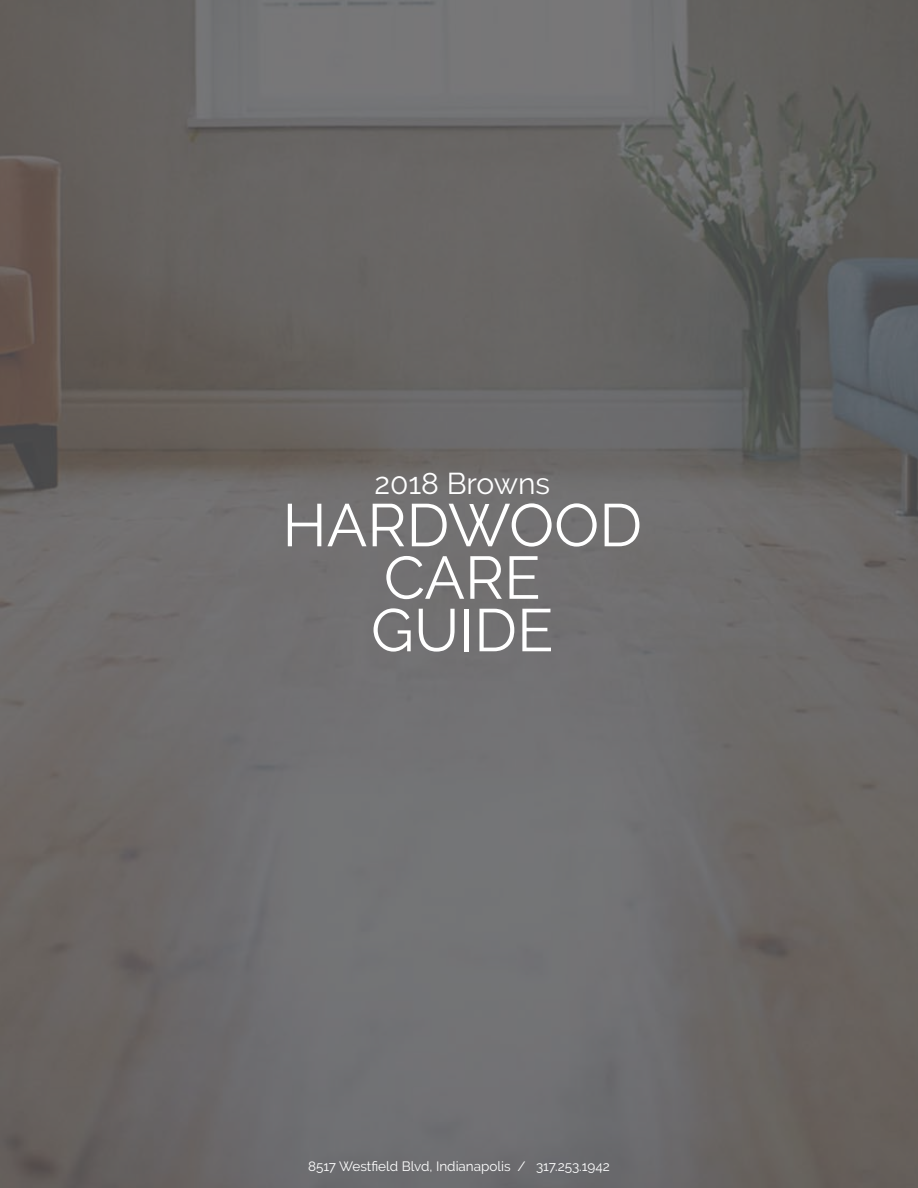
<style>
.page{position:relative;width:918px;height:1188px;background:#fff}
.page>*{position:absolute;margin:0;border:0;box-sizing:border-box;transform-origin:0 0}
.t1{font:60px/52.5px "Raleway";color:#fff;text-align:center}
.t2{font:30px "Raleway";color:#fff}
.t3{font:13.5px "Raleway";color:#fff}
</style>
<div class="page">
<img style="left:0;top:0;width:918px;height:1188px">
<h2 class="t2" style="left:374px;top:466px;width:177px">2018 Browns</h2>
<h1 class="t1" style="left:282px;top:499px;width:361px">HARDWOOD<br>CARE<br>GUIDE</h1>
<p class="t3" style="left:308px;top:1158px;width:303px">8517 Westfield Blvd, Indianapolis / 317.253.1942</p>
</div>
